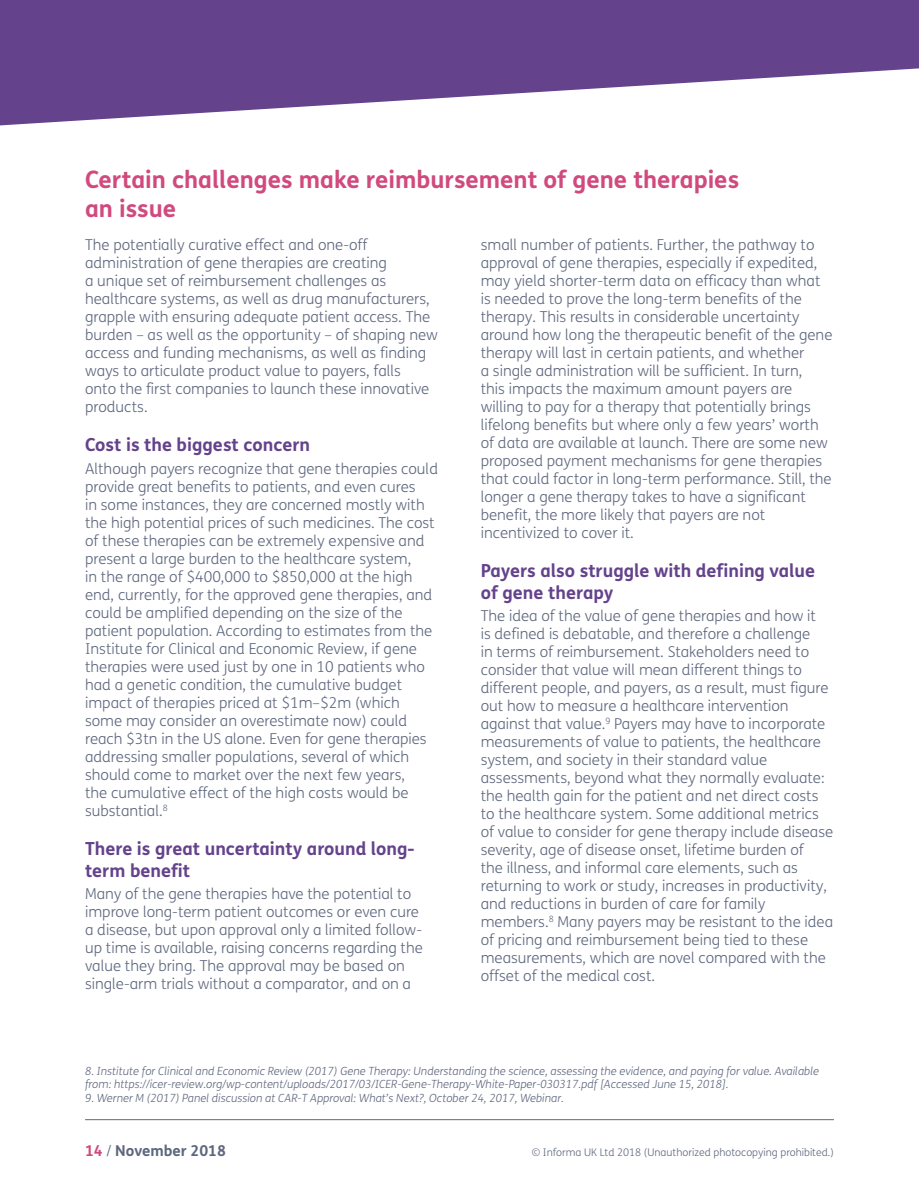
<style>
.page{position:relative;width:919px;height:1187px;background:#fff}
.page>*{position:absolute;margin:0;border:0;box-sizing:border-box;transform-origin:0 0}
.t1{font:700 24px/28.8px "FS Me";color:#d14a7e}
.t2{font:700 18px/21.6px "FS Me";color:#64428c}
.t3{font:300 15px/18px "FS Me";color:#5e677e}
.t4{font:700 15px "FS Me";color:#5e677e}
.t5{font:italic 300 11.25px/13.5px "FS Me";color:#5e677e}
.t6{font:300 10.5px "FS Me";color:#5e677e}
.s1{color:#d14a7e}
.s2{font-weight:300}
</style>
<div class="page">
<svg style="left:0;top:0;width:918px;height:126px;fill:#64428c"></svg>
<hr style="left:85px;top:1119px;width:748px;height:1px;background:#5e677e">
<h1 class="t1" style="left:85px;top:164px;width:655px">Certain challenges make reimbursement of gene therapies an issue</h1>
<p class="t3" style="left:85px;top:235px;width:354px">The potentially curative effect and one-off administration of gene therapies are creating<br>a unique set of reimbursement challenges as healthcare systems, as well as drug manufacturers, grapple with ensuring adequate patient access. The burden – as well as the opportunity – of shaping new access and funding mechanisms, as well as finding ways to articulate product value to payers, falls<br>onto the first companies to launch these innovative products.</p>
<p class="t2" style="left:85px;top:433px;width:226px">Cost is the biggest concern</p>
<p class="t3" style="left:85px;top:459px;width:354px">Although payers recognize that gene therapies could provide great benefits to patients, and even cures<br>in some instances, they are concerned mostly with the high potential prices of such medicines. The cost of these therapies can be extremely expensive and present a large burden to the healthcare system,<br>in the range of $400,000 to $850,000 at the high end, currently, for the approved gene therapies, and could be amplified depending on the size of the patient population. According to estimates from the Institute for Clinical and Economic Review, if gene therapies were used just by one in 10 patients who had a genetic condition, the cumulative budget impact of therapies priced at $1m–$2m (which some may consider an overestimate now) could reach $3tn in the US alone. Even for gene therapies addressing smaller populations, several of which should come to market over the next few years,<br>the cumulative effect of the high costs would be substantial.<sup>8</sup></p>
<p class="t2" style="left:85px;top:837px;width:331px">There is great uncertainty around long&shy;term benefit</p>
<p class="t3" style="left:85px;top:884px;width:339px">Many of the gene therapies have the potential to improve long-term patient outcomes or even cure a disease, but upon approval only a limited follow&shy;up time is available, raising concerns regarding the value they bring. The approval may be based on single-arm trials without a comparator, and on a</p>
<p class="t3" style="left:480px;top:235px;width:353px">small number of patients. Further, the pathway to approval of gene therapies, especially if expedited, may yield shorter-term data on efficacy than what is needed to prove the long-term benefits of the therapy. This results in considerable uncertainty around how long the therapeutic benefit of the gene therapy will last in certain patients, and whether<br>a single administration will be sufficient. In turn,<br>this impacts the maximum amount payers are willing to pay for a therapy that potentially brings lifelong benefits but where only a few years’ worth of data are available at launch. There are some new proposed payment mechanisms for gene therapies that could factor in long-term performance. Still, the longer a gene therapy takes to have a significant benefit, the more likely that payers are not incentivized to cover it.</p>
<p class="t2" style="left:480px;top:559px;width:336px">Payers also struggle with defining value of gene therapy</p>
<p class="t3" style="left:480px;top:606px;width:354px">The idea of the value of gene therapies and how it<br>is defined is debatable, and therefore a challenge<br>in terms of reimbursement. Stakeholders need to consider that value will mean different things to different people, and payers, as a result, must figure out how to measure a healthcare intervention against that value.<sup>9</sup> Payers may have to incorporate measurements of value to patients, the healthcare system, and society in their standard value assessments, beyond what they normally evaluate: the health gain for the patient and net direct costs to the healthcare system. Some additional metrics of value to consider for gene therapy include disease severity, age of disease onset, lifetime burden of<br>the illness, and informal care elements, such as returning to work or study, increases in productivity, and reductions in burden of care for family members.<sup>8</sup> Many payers may be resistant to the idea of pricing and reimbursement being tied to these measurements, which are novel compared with the offset of the medical cost.</p>
<p class="t5" style="left:85px;top:1063px;width:735px">8. Institute for Clinical and Economic Review (2017) Gene Therapy: Understanding the science, assessing the evidence, and paying for value. Available from: https://icer-review.org/wp-content/uploads/2017/03/ICER-Gene-Therapy-White-Paper-030317.pdf [Accessed June 15, 2018].</p>
<p class="t5" style="left:85px;top:1090px;width:480px">9. Werner M (2017) Panel discussion at CAR-T Approval: What’s Next?, October 24, 2017, Webinar.</p>
<p class="t4" style="left:85px;top:1138px;width:142px"><span class="s1">14</span> <span class="s2">/</span> November 2018</p>
<p class="t6" style="left:531px;top:1144px;width:304px">© Informa UK Ltd 2018 (Unauthorized photocopying prohibited.)</p>
</div>
